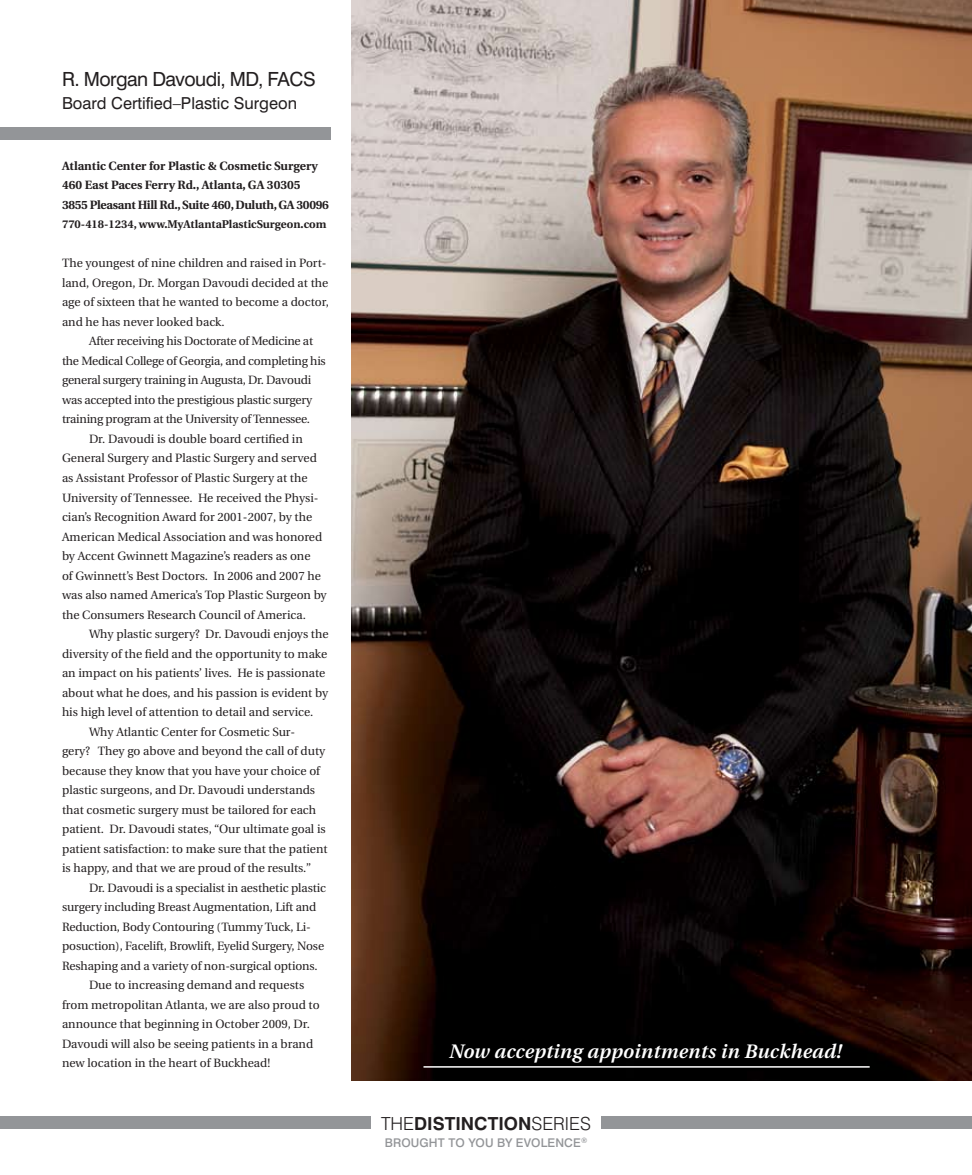
<style>
.page{position:relative;width:972px;height:1175px;background:#fff}
.page>*{position:absolute;margin:0;border:0;box-sizing:border-box;transform-origin:0 0}
.t1{font:italic 600 19.5px "Utopia";letter-spacing:.015em;color:#fff}
.t2{font:19.5px "Swiss 721 BT";letter-spacing:-.03em;color:#231f20}
.t3{font:700 18px "Swiss 721 BT";color:#231f20}
.t4{font:16.5px "Swiss 721 BT";color:#231f20}
.t5{font:12px/19.5px "Utopia";color:#231f20}
.t6{font:12px "Utopia";letter-spacing:-.02em;color:#231f20}
.t7{font:700 12px/19.5px "Utopia";color:#231f20}
.t8{font:500 12px "Swiss 721 BT";letter-spacing:.01em;color:#939598}
.t9{font:700 11.25px "Utopia";color:#231f20}
.s1{font-weight:300}
</style>
<div class="page">
<div style="left:0;top:1115px;width:371px;height:13px;background:#939598"></div>
<div style="left:601px;top:1115px;width:371px;height:13px;background:#939598"></div>
<div style="left:0;top:128px;width:331px;height:12px;background:#939598"></div>
<img style="left:351px;top:0;width:621px;height:1080px">
<hr style="left:423px;top:1066px;width:447px;height:1px;background:#fff">
<h1 class="t2" style="left:62px;top:67px;width:255px">R. Morgan Davoudi, MD, FACS</h1>
<h3 class="t4" style="left:62px;top:93px;width:237px">Board Certified–Plastic Surgeon</h3>
<p class="t7" style="left:62px;top:156px;width:268px">Atlantic Center for Plastic &amp; Cosmetic Surgery<br>460 East Paces Ferry Rd., Atlanta, GA 30305<br>3855 Pleasant Hill Rd., Suite 460, Duluth, GA 30096</p>
<p class="t9" style="left:62px;top:218px;width:266px">770-418-1234, www.MyAtlantaPlasticSurgeon.com</p>
<p class="t5" style="left:62px;top:254px;width:268px">The youngest of nine children and raised in Port&shy;land, Oregon, Dr. Morgan Davoudi decided at the age of sixteen that he wanted to become a doctor, and he has never looked back.</p>
<p class="t6" style="left:89px;top:335px;width:226px">After receiving his Doctorate of Medicine at</p>
<p class="t6" style="left:62px;top:354px;width:265px">the Medical College of Georgia, and completing his</p>
<p class="t6" style="left:62px;top:374px;width:251px">general surgery training in Augusta, Dr. Davoudi</p>
<p class="t6" style="left:62px;top:393px;width:252px">was accepted into the prestigious plastic surgery</p>
<p class="t6" style="left:62px;top:413px;width:250px">training program at the University of Tennessee.</p>
<p class="t5" style="left:89px;top:429px;width:215px">Dr. Davoudi is double board certified in</p>
<p class="t5" style="left:62px;top:449px;width:256px">General Surgery and Plastic Surgery and served</p>
<p class="t5" style="left:62px;top:468px;width:247px">as Assistant Professor of Plastic Surgery at the</p>
<p class="t5" style="left:62px;top:488px;width:258px">University of Tennessee. He received the Physi-</p>
<p class="t5" style="left:62px;top:507px;width:252px">cian’s Recognition Award for 2001-2007, by the</p>
<p class="t5" style="left:62px;top:527px;width:262px">American Medical Association and was honored</p>
<p class="t5" style="left:62px;top:546px;width:250px">by Accent Gwinnett Magazine’s readers as one</p>
<p class="t5" style="left:62px;top:566px;width:260px">of Gwinnett’s Best Doctors. In 2006 and 2007 he</p>
<p class="t5" style="left:62px;top:585px;width:266px">was also named America’s Top Plastic Surgeon by</p>
<p class="t5" style="left:62px;top:605px;width:245px">the Consumers Research Council of America.</p>
<p class="t5" style="left:89px;top:624px;width:241px">Why plastic surgery? Dr. Davoudi enjoys the</p>
<p class="t5" style="left:62px;top:644px;width:267px">diversity of the field and the opportunity to make</p>
<p class="t5" style="left:62px;top:663px;width:265px">an impact on his patients’ lives. He is passionate</p>
<p class="t5" style="left:62px;top:683px;width:268px">about what he does, and his passion is evident by</p>
<p class="t5" style="left:62px;top:702px;width:253px">his high level of attention to detail and service.</p>
<p class="t5" style="left:89px;top:722px;width:208px">Why Atlantic Center for Cosmetic Sur-</p>
<p class="t5" style="left:62px;top:741px;width:265px">gery? They go above and beyond the call of duty</p>
<p class="t5" style="left:62px;top:761px;width:260px">because they know that you have your choice of</p>
<p class="t5" style="left:62px;top:780px;width:255px">plastic surgeons, and Dr. Davoudi understands</p>
<p class="t5" style="left:62px;top:800px;width:256px">that cosmetic surgery must be tailored for each</p>
<p class="t5" style="left:62px;top:819px;width:265px">patient. Dr. Davoudi states, “Our ultimate goal is</p>
<p class="t5" style="left:62px;top:839px;width:267px">patient satisfaction: to make sure that the patient</p>
<p class="t5" style="left:62px;top:858px;width:251px">is happy, and that we are proud of the results.”</p>
<p class="t5" style="left:89px;top:878px;width:239px">Dr. Davoudi is a specialist in aesthetic plastic</p>
<p class="t5" style="left:62px;top:897px;width:256px">surgery including Breast Augmentation, Lift and</p>
<p class="t5" style="left:62px;top:917px;width:250px">Reduction, Body Contouring (Tummy Tuck, Li-</p>
<p class="t5" style="left:62px;top:936px;width:264px">posuction), Facelift, Browlift, Eyelid Surgery, Nose</p>
<p class="t5" style="left:62px;top:956px;width:257px">Reshaping and a variety of non-surgical options.</p>
<p class="t5" style="left:89px;top:975px;width:217px">Due to increasing demand and requests</p>
<p class="t5" style="left:62px;top:995px;width:259px">from metropolitan Atlanta, we are also proud to</p>
<p class="t5" style="left:62px;top:1014px;width:249px">announce that beginning in October 2009, Dr.</p>
<p class="t5" style="left:62px;top:1034px;width:253px">Davoudi will also be seeing patients in a brand</p>
<p class="t5" style="left:62px;top:1053px;width:210px">new location in the heart of Buckhead!</p>
<h1 class="t1" style="left:449px;top:1040px;width:394px">Now accepting appointments in Buckhead!</h1>
<h2 class="t3" style="left:381px;top:1112px;width:211px"><span class="s1">THE</span>DISTINCTION<span class="s1">SERIES</span></h2>
<p class="t8" style="left:385px;top:1135px;width:204px">BROUGHT TO YOU BY EVOLENCE<sup>®</sup></p>
</div>
